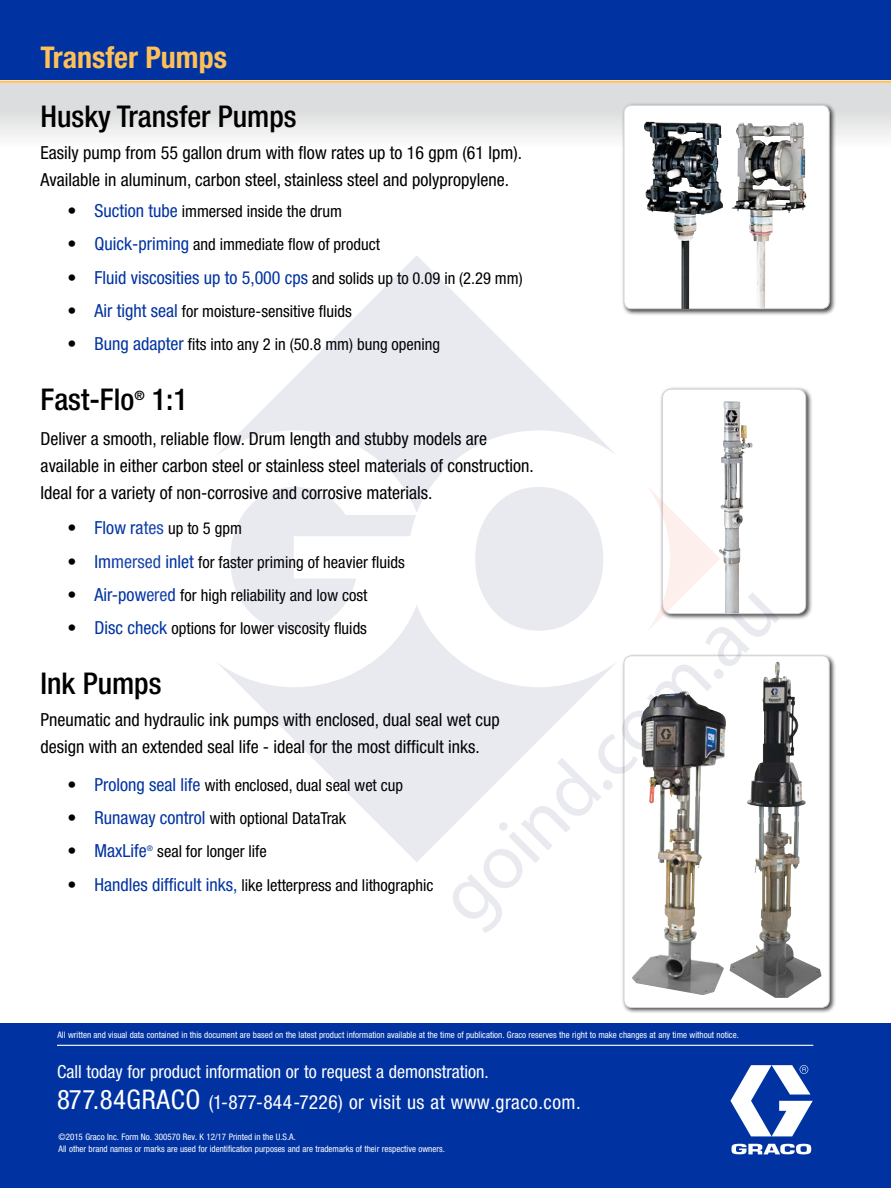
<style>
.page{position:relative;width:891px;height:1188px;background:#fff}
.page>*{position:absolute;margin:0;border:0;box-sizing:border-box;transform-origin:0 0}
.t1{font:500 condensed 30px "Helvetica Neue LT Std";color:#000}
.t2{font:700 condensed 30px "Helvetica Neue LT Std";color:#fec057}
.t3{font:condensed 19.5px "Helvetica Neue LT Std";letter-spacing:.025em;color:#fff}
.t4{font:condensed 18px/27px "Helvetica Neue LT Std";color:#000}
.t5{font:condensed 18px "Helvetica Neue LT Std";color:#0033a1}
.t6{font:condensed 18px "Helvetica Neue LT Std";color:#fff}
.t7{font:condensed 16.5px "Helvetica Neue LT Std";color:#000}
.t8{font:500 condensed 12.9px "Helvetica Neue LT Std";color:#000}
.t9{font:condensed 9px/12px "Helvetica Neue LT Std";color:#fff}
.s1{font-size:18px}
.s2{font-size:18px;color:#0033a1}
.s3{color:#000}
.s4{font-size:16.5px;color:#000}
.s5{font-size:27px}
</style>
<div class="page">
<div style="left:0;top:0;width:891px;height:80px;background:#0033a1"></div>
<div style="left:0;top:83px;width:891px;height:64px;background:linear-gradient(to bottom,#d3d5d6,#f6f7f7)"></div>
<div style="left:0;top:1024px;width:891px;height:164px;background:#0033a1"></div>
<svg style="left:730px;top:1065px;width:83px;height:89px"></svg>
<hr style="left:57px;top:1045px;width:756px;height:1px;background:#fff">
<div style="left:621px;top:102px;width:215px;height:214px;background:#000;opacity:.75"></div>
<div style="left:624px;top:105px;width:205px;height:204px;background:#fff;border-radius:7px"></div>
<img style="left:732px;top:122px;width:75px;height:185px">
<div style="left:624px;top:105px;width:205px;height:204px;border:1px solid #d1d3d4;border-radius:7px"></div>
<img style="left:644px;top:121px;width:79px;height:188px">
<div style="left:660px;top:386px;width:153px;height:235px;background:#000;opacity:.75"></div>
<div style="left:663px;top:389px;width:143px;height:225px;background:#fff;border-radius:9px"></div>
<img style="left:721px;top:401px;width:32px;height:84px">
<div style="left:662px;top:389px;width:144px;height:225px;border:1px solid #d1d3d4;border-radius:9px"></div>
<div style="left:621px;top:653px;width:215px;height:361px;background:#000;opacity:.75"></div>
<div style="left:624px;top:656px;width:205px;height:352px;background:#fff;border-radius:8px"></div>
<img style="left:730px;top:676px;width:91px;height:322px">
<hr style="left:0;top:81px;width:891px;height:2px;background:#fec057">
<img style="left:632px;top:933px;width:92px;height:62px">
<svg style="left:217px;top:255px;width:398px;height:258px"></svg>
<svg style="left:218px;top:605px;width:232px;height:257px"></svg>
<svg style="left:230px;top:487px;width:186px;height:144px"></svg>
<svg style="left:450px;top:485px;width:330px;height:448px"></svg>
<h1 class="t2" style="left:40px;top:39px;width:188px">Transfer Pumps</h1>
<h1 class="t1" style="left:40px;top:98px;width:258px">Husky Transfer Pumps</h1>
<p class="t4" style="left:40px;top:139px;width:483px">Easily pump from 55 gallon drum with flow rates up to 16 gpm (61 lpm).<br>Available in aluminum, carbon steel, stainless steel and polypropylene.</p>
<p class="t7" style="left:68px;top:202px;width:276px"><span class="s1">•</span> <span class="s2">Suction tube</span> immersed inside the drum</p>
<p class="t7" style="left:68px;top:235px;width:314px"><span class="s1">•</span> <span class="s2">Quick-priming</span> and immediate flow of product</p>
<p class="t5" style="left:68px;top:267px;width:457px"><span class="s3">•</span> Fluid viscosities up to 5,000 cps <span class="s4">and solids up to 0.09 in (2.29 mm)</span></p>
<p class="t7" style="left:68px;top:301px;width:286px"><span class="s1">•</span> <span class="s2">Air tight seal</span> for moisture-sensitive fluids</p>
<p class="t7" style="left:68px;top:335px;width:374px"><span class="s1">•</span> <span class="s2">Bung adapter</span> fits into any 2 in (50.8 mm) bung opening</p>
<h1 class="t1" style="left:40px;top:382px;width:95px">Fast-Flo</h1>
<p class="t8" style="left:134px;top:388px;width:12px">®</p>
<h1 class="t1" style="left:152px;top:382px;width:37px">1:1</h1>
<p class="t4" style="left:40px;top:425px;width:495px">Deliver a smooth, reliable flow. Drum length and stubby models are available in either carbon steel or stainless steel materials of construction.<br>Ideal for a variety of non-corrosive and corrosive materials.</p>
<p class="t5" style="left:68px;top:518px;width:176px"><span class="s3">•</span> Flow rates <span class="s4">up to 5 gpm</span></p>
<p class="t7" style="left:68px;top:552px;width:339px"><span class="s1">•</span> <span class="s2">Immersed inlet</span> for faster priming of heavier fluids</p>
<p class="t7" style="left:68px;top:586px;width:301px"><span class="s1">•</span> <span class="s2">Air-powered</span> for high reliability and low cost</p>
<p class="t7" style="left:68px;top:619px;width:301px"><span class="s1">•</span> <span class="s2">Disc check</span> options for lower viscosity fluids</p>
<h1 class="t1" style="left:40px;top:666px;width:123px">Ink Pumps</h1>
<p class="t4" style="left:40px;top:706px;width:461px">Pneumatic and hydraulic ink pumps with enclosed, dual seal wet cup design with an extended seal life - ideal for the most difficult inks.</p>
<p class="t7" style="left:68px;top:775px;width:337px"><span class="s1">•</span> <span class="s2">Prolong seal life</span> with enclosed, dual seal wet cup</p>
<p class="t7" style="left:68px;top:809px;width:280px"><span class="s1">•</span> <span class="s2">Runaway control</span> with optional DataTrak</p>
<p class="t7" style="left:68px;top:842px;width:201px"><span class="s1">•</span> <span class="s2">MaxLife</span><sup>®</sup> seal for longer life</p>
<p class="t7" style="left:68px;top:875px;width:368px"><span class="s1">•</span> <span class="s2">Handles difficult inks,</span> like letterpress and lithographic</p>
<p class="t9" style="left:57px;top:1028px;width:683px">All written and visual data contained in this document are based on the latest product information available at the time of publication. Graco reserves the right to make changes at any time without notice.</p>
<p class="t6" style="left:57px;top:1061px;width:433px">Call today for product information or to request a demonstration.</p>
<p class="t3" style="left:57px;top:1091px;width:525px"><span class="s5">877.84GRACO</span> (1-877-844-7226) or visit us at www.graco.com.</p>
<p class="t9" style="left:58px;top:1130px;width:388px">©2015 Graco Inc. Form No. 300570 Rev. K 12/17 Printed in the U.S.A.<br>All other brand names or marks are used for identification purposes and are trademarks of their respective owners.</p>
</div>
